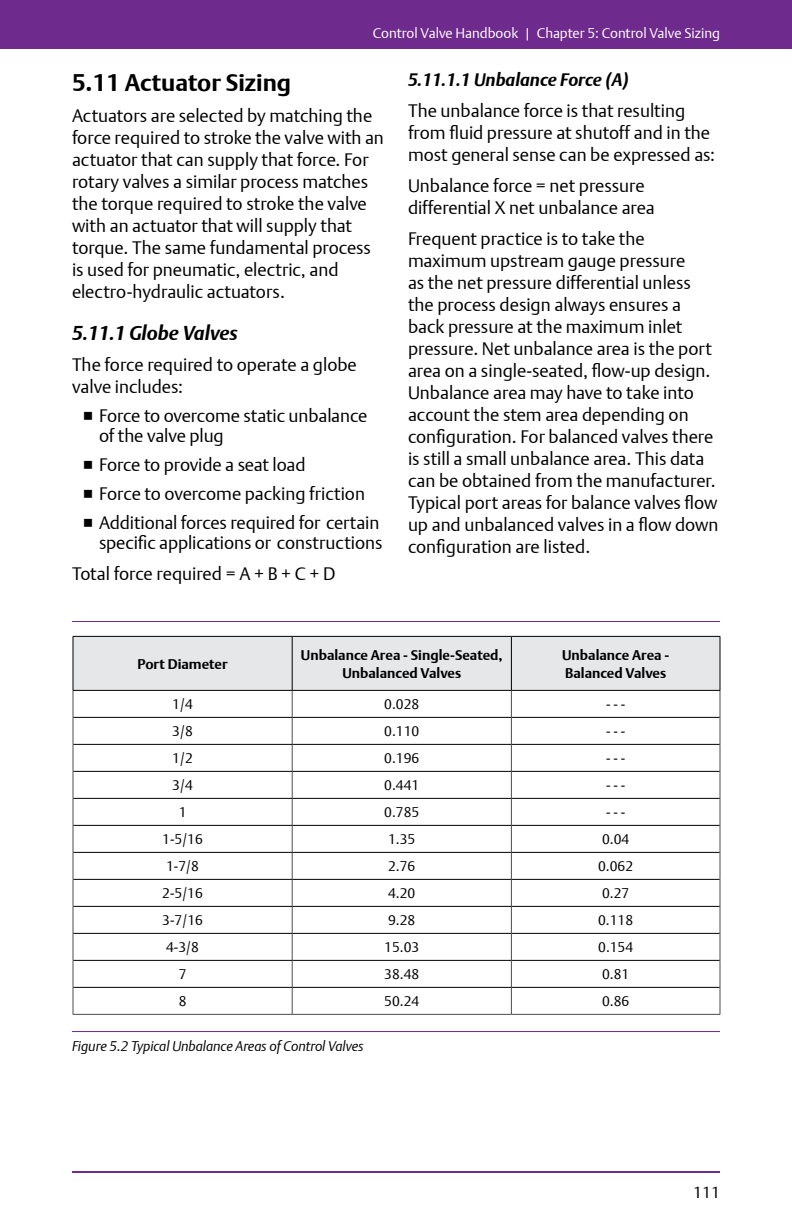
<style>
.page{position:relative;width:792px;height:1224px;background:#fff}
.page>*{position:absolute;margin:0;border:0;box-sizing:border-box;transform-origin:0 0}
.t1{font:700 24px "DTL Argo T";color:#000}
.t2{font:italic 700 20px "DTL Argo T";letter-spacing:-.005em;color:#000}
.t3{font:300 18px/22px "DTL Argo T";color:#000}
.t4{font:italic 700 18px "DTL Argo T";color:#000}
.t5{font:300 16px "DTL Argo T";color:#000}
.t6{font:300 14px "DTL Argo T";color:#000}
.t7{font:700 14px/18px "DTL Argo T";color:#000;text-align:center}
.t8{font:300 14px "DTL Argo T";color:#fff}
.t9{font:italic 300 14px "DTL Argo T";letter-spacing:-.005em;color:#000}
</style>
<div class="page">
<hr style="left:72px;top:1171px;width:648px;height:2px;background:#6e2a8d">
<div style="left:0;top:0;width:792px;height:49px;background:#6e2a8d"></div>
<hr style="left:72px;top:621px;width:648px;height:1px;background:#6e2a8d">
<hr style="left:72px;top:1031px;width:648px;height:1px;background:#6e2a8d">
<svg style="left:73px;top:636px;width:648px;height:378px"></svg>
<hr style="left:73px;top:1014px;width:219px;height:1px;background:#4d4d4f">
<hr style="left:292px;top:1014px;width:219px;height:1px;background:#4d4d4f">
<hr style="left:511px;top:1014px;width:209px;height:1px;background:#4d4d4f">
<hr style="left:73px;top:636px;width:219px;height:1px;background:#000">
<hr style="left:73px;top:637px;width:1px;height:53px;background:#000">
<hr style="left:292px;top:636px;width:219px;height:1px;background:#000">
<hr style="left:511px;top:636px;width:209px;height:1px;background:#000">
<hr style="left:720px;top:637px;width:1px;height:53px;background:#000">
<hr style="left:73px;top:690px;width:219px;height:1px;background:#000">
<hr style="left:292px;top:690px;width:219px;height:1px;background:#000">
<hr style="left:511px;top:690px;width:209px;height:1px;background:#000">
<p class="t8" style="left:373px;top:25px;width:349px">Control Valve Handbook | Chapter 5: Control Valve Sizing</p>
<h1 class="t1" style="left:72px;top:68px;width:221px">5.11 Actuator Sizing</h1>
<p class="t3" style="left:72px;top:104px;width:313px">Actuators are selected by matching the force required to stroke the valve with an actuator that can supply that force. For rotary valves a similar process matches the torque required to stroke the valve with an actuator that will supply that torque. The same fundamental process is used for pneumatic, electric, and electro-hydraulic actuators.</p>
<p class="t2" style="left:72px;top:321px;width:167px">5.11.1 Globe Valves</p>
<p class="t3" style="left:72px;top:353px;width:286px">The force required to operate a globe valve includes:</p>
<p class="t3" style="left:99px;top:405px;width:270px;line-height:20px">Force to overcome static unbalance of the valve plug</p>
<p class="t3" style="left:99px;top:450px;width:282px;line-height:29px">Force to provide a seat load<br>Force to overcome packing friction<br>Additional forces required for certain</p>
<p class="t3" style="left:72px;top:527px;width:312px;line-height:31px;text-indent:27px">specific applications or constructions<br>Total force required = A + B + C + D</p>
<p class="t4" style="left:408px;top:69px;width:222px">5.11.1.1 Unbalance Force (A)</p>
<p class="t3" style="left:408px;top:99px;width:309px">The unbalance force is that resulting from fluid pressure at shutoff and in the most general sense can be expressed as:</p>
<p class="t3" style="left:408px;top:174px;width:248px">Unbalance force = net pressure differential X net unbalance area</p>
<p class="t3" style="left:408px;top:227px;width:312px">Frequent practice is to take the maximum upstream gauge pressure<br>as the net pressure differential unless the process design always ensures a back pressure at the maximum inlet pressure. Net unbalance area is the port area on a single-seated, flow-up design.<br>Unbalance area may have to take into account the stem area depending on configuration. For balanced valves there is still a small unbalance area. This data can be obtained from the manufacturer.<br>Typical port areas for balance valves flow up and unbalanced valves in a flow down configuration are listed.</p>
<p class="t7" style="left:138px;top:655px;width:92px">Port Diameter</p>
<p class="t7" style="left:301px;top:646px;width:203px">Unbalance Area - Single-Seated,<br>Unbalanced Valves</p>
<p class="t7" style="left:562px;top:646px;width:109px;text-align:left">Unbalance Area -<br>Balanced Valves</p>
<p class="t6" style="left:172px;top:696px;width:22px">1/4</p>
<p class="t6" style="left:384px;top:696px;width:37px">0.028</p>
<p class="t6" style="left:606px;top:696px;width:21px">- - -</p>
<p class="t6" style="left:172px;top:723px;width:22px">3/8</p>
<p class="t6" style="left:384px;top:723px;width:37px">0.110</p>
<p class="t6" style="left:606px;top:723px;width:21px">- - -</p>
<p class="t6" style="left:172px;top:750px;width:22px">1/2</p>
<p class="t6" style="left:384px;top:750px;width:37px">0.196</p>
<p class="t6" style="left:606px;top:750px;width:21px">- - -</p>
<p class="t6" style="left:172px;top:777px;width:22px">3/4</p>
<p class="t6" style="left:384px;top:777px;width:37px">0.441</p>
<p class="t6" style="left:606px;top:777px;width:21px">- - -</p>
<p class="t6" style="left:179px;top:804px;width:9px">1</p>
<p class="t6" style="left:384px;top:804px;width:37px">0.785</p>
<p class="t6" style="left:606px;top:804px;width:21px">- - -</p>
<p class="t6" style="left:162px;top:831px;width:42px">1-5/16</p>
<p class="t6" style="left:388px;top:831px;width:29px">1.35</p>
<p class="t6" style="left:602px;top:831px;width:29px">0.04</p>
<p class="t6" style="left:166px;top:858px;width:34px">1-7/8</p>
<p class="t6" style="left:388px;top:858px;width:29px">2.76</p>
<p class="t6" style="left:598px;top:858px;width:37px">0.062</p>
<p class="t6" style="left:162px;top:885px;width:42px">2-5/16</p>
<p class="t6" style="left:388px;top:885px;width:29px">4.20</p>
<p class="t6" style="left:602px;top:885px;width:29px">0.27</p>
<p class="t6" style="left:162px;top:912px;width:42px">3-7/16</p>
<p class="t6" style="left:388px;top:912px;width:29px">9.28</p>
<p class="t6" style="left:598px;top:912px;width:37px">0.118</p>
<p class="t6" style="left:166px;top:939px;width:34px">4-3/8</p>
<p class="t6" style="left:384px;top:939px;width:37px">15.03</p>
<p class="t6" style="left:598px;top:939px;width:37px">0.154</p>
<p class="t6" style="left:179px;top:966px;width:9px">7</p>
<p class="t6" style="left:384px;top:966px;width:37px">38.48</p>
<p class="t6" style="left:602px;top:966px;width:29px">0.81</p>
<p class="t6" style="left:179px;top:993px;width:9px">8</p>
<p class="t6" style="left:384px;top:993px;width:37px">50.24</p>
<p class="t6" style="left:602px;top:993px;width:29px">0.86</p>
<p class="t9" style="left:72px;top:1038px;width:293px">Figure 5.2 Typical Unbalance Areas of Control Valves</p>
<p class="t5" style="left:693px;top:1182px;width:28px">111</p>
</div>
